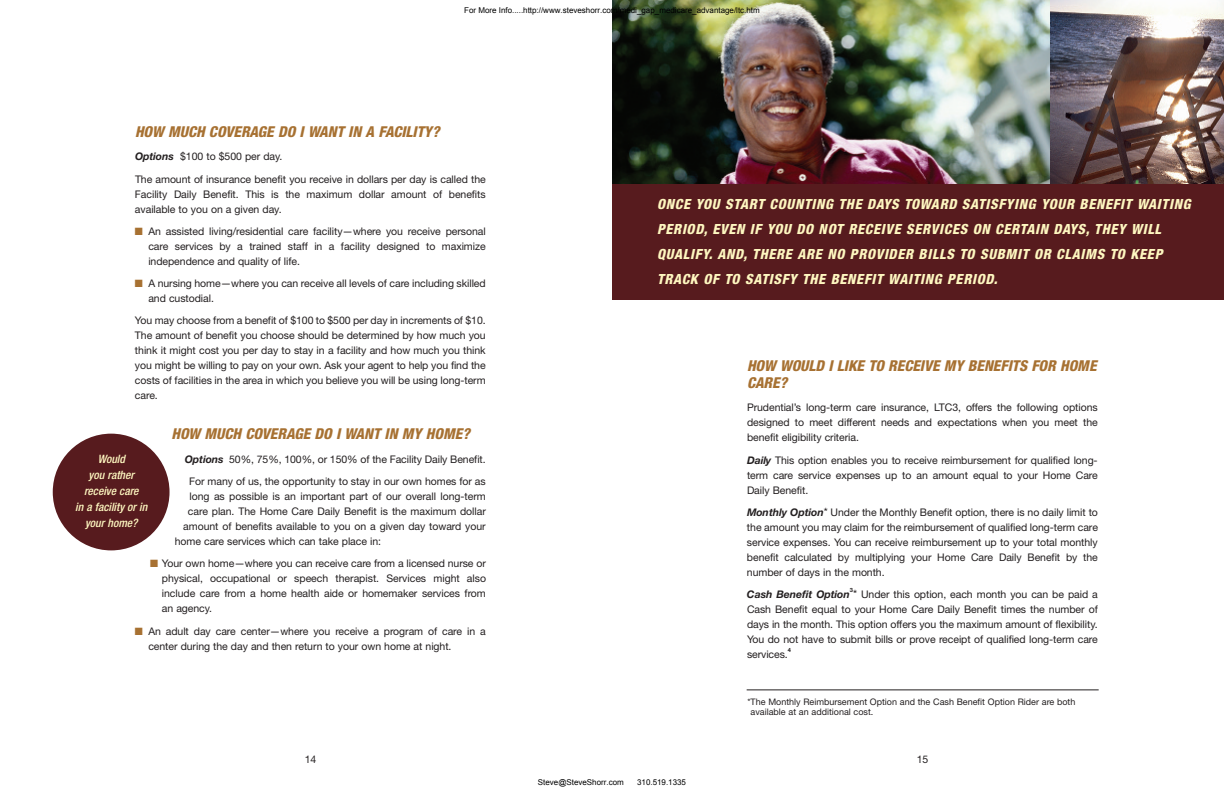
<style>
.page{position:relative;width:1224px;height:792px;background:#fff}
.page>*{position:absolute;margin:0;border:0;box-sizing:border-box;transform-origin:0 0}
.t1{font:italic 800 condensed 15px/17px "Helvetica Neue";color:#a77132}
.t2{font:italic 800 condensed 14px/25px "Helvetica Neue";letter-spacing:.05em;color:#fef7c0}
.t3{font:italic 500 condensed 11.5px/16px "Helvetica Neue";color:#fef7c0;text-align:center}
.t4{font:10.5px/15px "Helvetica Neue";letter-spacing:-.005em;color:#231f20;text-align:justify}
.t5{font:9px/10px "Helvetica Neue";color:#231f20}
.t6{font:8px "Arial";color:#000}
.t7{font:700 5.8px "Helvetica Neue";color:#231f20}
.s1{font-weight:700;font-style:italic}
.s2{color:#a77132}
.s3{font-size:11.5px}
</style>
<div class="page">
<img style="left:612px;top:0;width:438px;height:184px">
<img style="left:1050px;top:0;width:174px;height:184px">
<div style="left:612px;top:184px;width:612px;height:116px;background:#571b1e"></div>
<div style="left:53px;top:434px;width:117px;height:116px;background:#571b1e;border-radius:50%"></div>
<hr style="left:747px;top:690px;width:352px;height:1px;background:#231f20">
<p class="t6" style="left:464px;top:5px;width:297px">For More Info.....http://www.steveshorr.com/medi_gap_medicare_advantage/ltc.htm</p>
<h1 class="t1" style="left:135px;top:124px;width:306px">HOW MUCH COVERAGE DO I WANT IN A FACILITY?</h1>
<p class="t4" style="left:135px;top:147px;width:352px;line-height:22.2px"><span class="s1">Options</span> $100 to $500 per day.<br>The amount of insurance benefit you receive in dollars per day is called the</p>
<p class="t4" style="left:135px;top:187px;width:352px">Facility Daily Benefit. This is the maximum dollar amount of benefits available to you on a given day.</p>
<p class="t4" style="left:148px;top:225px;width:339px;text-indent:-13px"><span class="s2">■</span> An assisted living/residential care facility—where you receive personal care services by a trained staff in a facility designed to maximize independence and quality of life.</p>
<p class="t4" style="left:148px;top:277px;width:339px;text-indent:-13px"><span class="s2">■</span> A nursing home—where you can receive all levels of care including skilled and custodial.</p>
<p class="t4" style="left:135px;top:314px;width:352px">You may choose from a benefit of $100 to $500 per day in increments of $10.<br>The amount of benefit you choose should be determined by how much you think it might cost you per day to stay in a facility and how much you think you might be willing to pay on your own. Ask your agent to help you find the costs of facilities in the area in which you believe you will be using long-term care.</p>
<h1 class="t1" style="left:171px;top:427px;width:300px">HOW MUCH COVERAGE DO I WANT IN MY HOME?</h1>
<p class="t4" style="left:185px;top:449px;width:303px;line-height:22.2px;text-align:center"><span class="s1">Options</span> 50%, 75%, 100%, or 150% of the Facility Daily Benefit.<br>For many of us, the opportunity to stay in our own homes for as</p>
<p class="t4" style="left:189px;top:490px;width:298px">long as possible is an important part of our overall long-term</p>
<p class="t4" style="left:188px;top:505px;width:299px">care plan. The Home Care Daily Benefit is the maximum dollar</p>
<p class="t4" style="left:183px;top:520px;width:304px">amount of benefits available to you on a given day toward your</p>
<p class="t4" style="left:175px;top:535px;width:208px">home care services which can take place in:</p>
<p class="t4" style="left:162px;top:557px;width:326px;text-indent:-12px"><span class="s2">■</span> Your own home—where you can receive care from a licensed nurse or physical, occupational or speech therapist. Services might also include care from a home health aide or homemaker services from an agency.</p>
<p class="t4" style="left:148px;top:624px;width:339px;text-indent:-13px"><span class="s2">■</span> An adult day care center—where you receive a program of care in a center during the day and then return to your own home at night.</p>
<p class="t3" style="left:75px;top:452px;width:74px">Would<br>you rather receive care<br>in a facility or in your home?</p>
<p class="t2" style="left:657px;top:193px;width:535px">ONCE YOU START COUNTING THE DAYS TOWARD SATISFYING YOUR BENEFIT WAITING PERIOD, EVEN IF YOU DO NOT RECEIVE SERVICES ON CERTAIN DAYS, THEY WILL QUALIFY. AND, THERE ARE NO PROVIDER BILLS TO SUBMIT OR CLAIMS TO KEEP TRACK OF TO SATISFY THE BENEFIT WAITING PERIOD.</p>
<h1 class="t1" style="left:747px;top:358px;width:351px">HOW WOULD I LIKE TO RECEIVE MY BENEFITS FOR HOME<br>CARE?</h1>
<p class="t4" style="left:747px;top:401px;width:352px">Prudential’s long-term care insurance, LTC3, offers the following options designed to meet different needs and expectations when you meet the benefit eligibility criteria.</p>
<p class="t4" style="left:747px;top:453px;width:352px"><span class="s1">Daily</span> This option enables you to receive reimbursement for qualified long&shy;term care service expenses up to an amount equal to your Home Care Daily Benefit.</p>
<p class="t4" style="left:747px;top:506px;width:353px"><span class="s1">Monthly Option</span><span class="s3">*</span> Under the Monthly Benefit option, there is no daily limit to the amount you may claim for the reimbursement of qualified long-term care service expenses. You can receive reimbursement up to your total monthly benefit calculated by multiplying your Home Care Daily Benefit by the number of days in the month.</p>
<p class="t4" style="left:747px;top:588px;width:352px"><span class="s1">Cash Benefit Option</span> <span class="s3">*</span> Under this option, each month you can be paid a</p>
<p class="t7" style="left:850px;top:587px;width:5px">3</p>
<p class="t4" style="left:747px;top:603px;width:352px">Cash Benefit equal to your Home Care Daily Benefit times the number of days in the month. This option offers you the maximum amount of flexibility.<br>You do not have to submit bills or prove receipt of qualified long-term care services.</p>
<p class="t7" style="left:788px;top:647px;width:5px">4</p>
<p class="t5" style="left:751px;top:697px;width:326px;text-indent:-3px">*The Monthly Reimbursement Option and the Cash Benefit Option Rider are both available at an additional cost.</p>
<p class="t4" style="left:305px;top:753px;width:13px">14</p>
<p class="t4" style="left:917px;top:753px;width:13px">15</p>
<p class="t6" style="left:538px;top:777px;width:87px">Steve@SteveShorr.com</p>
<p class="t6" style="left:637px;top:777px;width:50px">310.519.1335</p>
</div>
